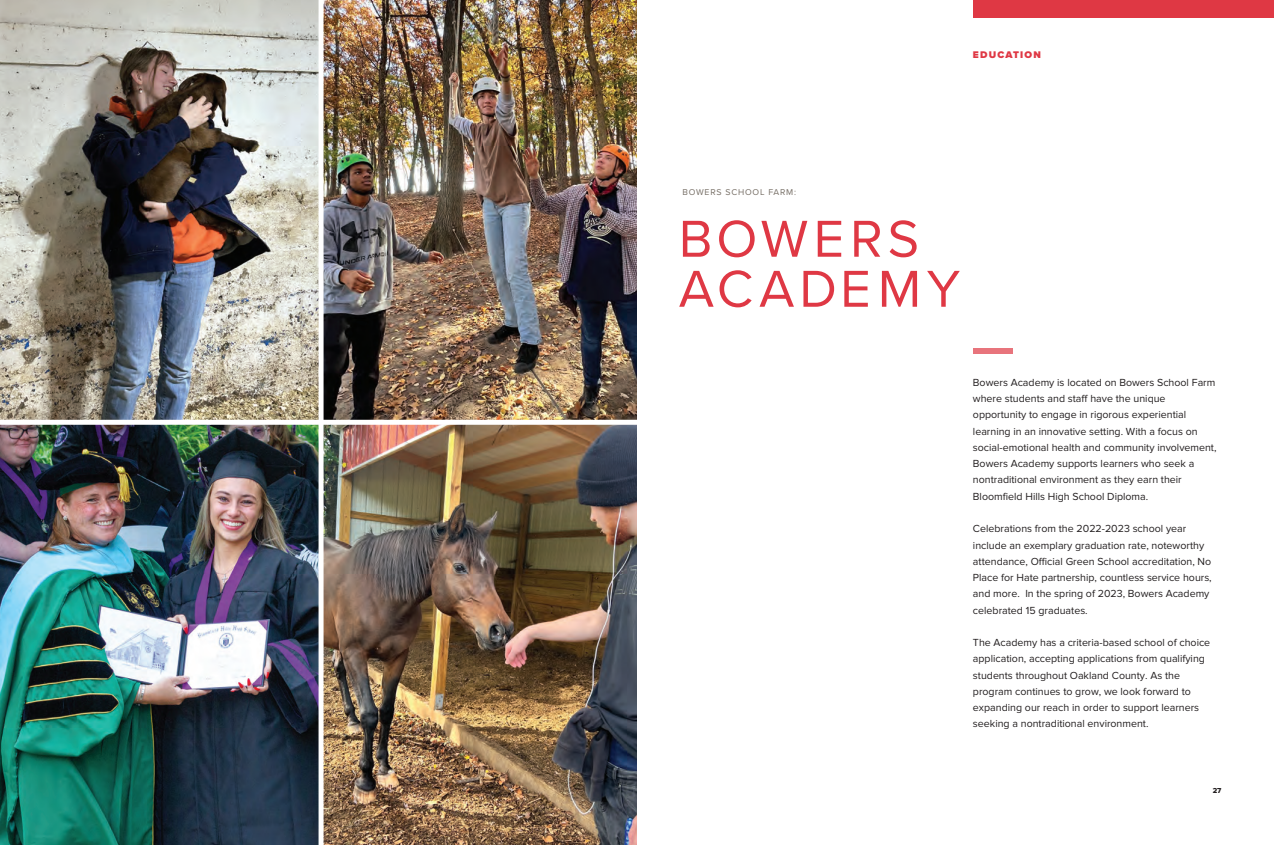
<style>
.page{position:relative;width:1274px;height:845px;background:#fff}
.page>*{position:absolute;margin:0;border:0;box-sizing:border-box;transform-origin:0 0}
.t1{font:53.75px/50px "Proxima Nova";letter-spacing:.09em;color:#df3844}
.t2{font:10.62px/16.2px "Proxima Nova";color:#231f20}
.t3{font:900 10px "Proxima Nova";letter-spacing:.12em;color:#df3844}
.t4{font:8.75px "Proxima Nova";letter-spacing:.09em;color:#776f66}
.t5{font:7.5px "Proxima Nova Extrabld";color:#231f20}
</style>
<div class="page">
<div style="left:973px;top:0;width:300px;height:18px;background:#df3844"></div>
<div style="left:973px;top:348px;width:39px;height:6px;background:#e8747c"></div>
<img style="left:0;top:0;width:636px;height:844px">
<div style="left:318px;top:0;width:5px;height:844px;background:#fff"></div>
<div style="left:0;top:419px;width:647px;height:5px;background:#fff"></div>
<svg style="left:0;top:0;width:7px;height:6px"></svg>
<p class="t3" style="left:973px;top:47px;width:69px">EDUCATION</p>
<p class="t4" style="left:682px;top:186px;width:115px">BOWERS SCHOOL FARM:</p>
<h1 class="t1" style="left:678px;top:211px;width:283px">BOWERS<br>ACADEMY</h1>
<p class="t2" style="left:973px;top:374px;width:245px">Bowers Academy is located on Bowers School Farm where students and staff have the unique opportunity to engage in rigorous experiential learning in an innovative setting. With a focus on social-emotional health and community involvement, Bowers Academy supports learners who seek a nontraditional environment as they earn their Bloomfield Hills High School Diploma.</p>
<p class="t2" style="left:973px;top:520px;width:240px">Celebrations from the 2022-2023 school year include an exemplary graduation rate, noteworthy attendance, Official Green School accreditation, No Place for Hate partnership, countless service hours, and more. In the spring of 2023, Bowers Academy celebrated 15 graduates.</p>
<p class="t2" style="left:973px;top:634px;width:239px">The Academy has a criteria-based school of choice application, accepting applications from qualifying students throughout Oakland County. As the program continues to grow, we look forward to expanding our reach in order to support learners seeking a nontraditional environment.</p>
<p class="t5" style="left:1212px;top:784px;width:10px">27</p>
</div>
